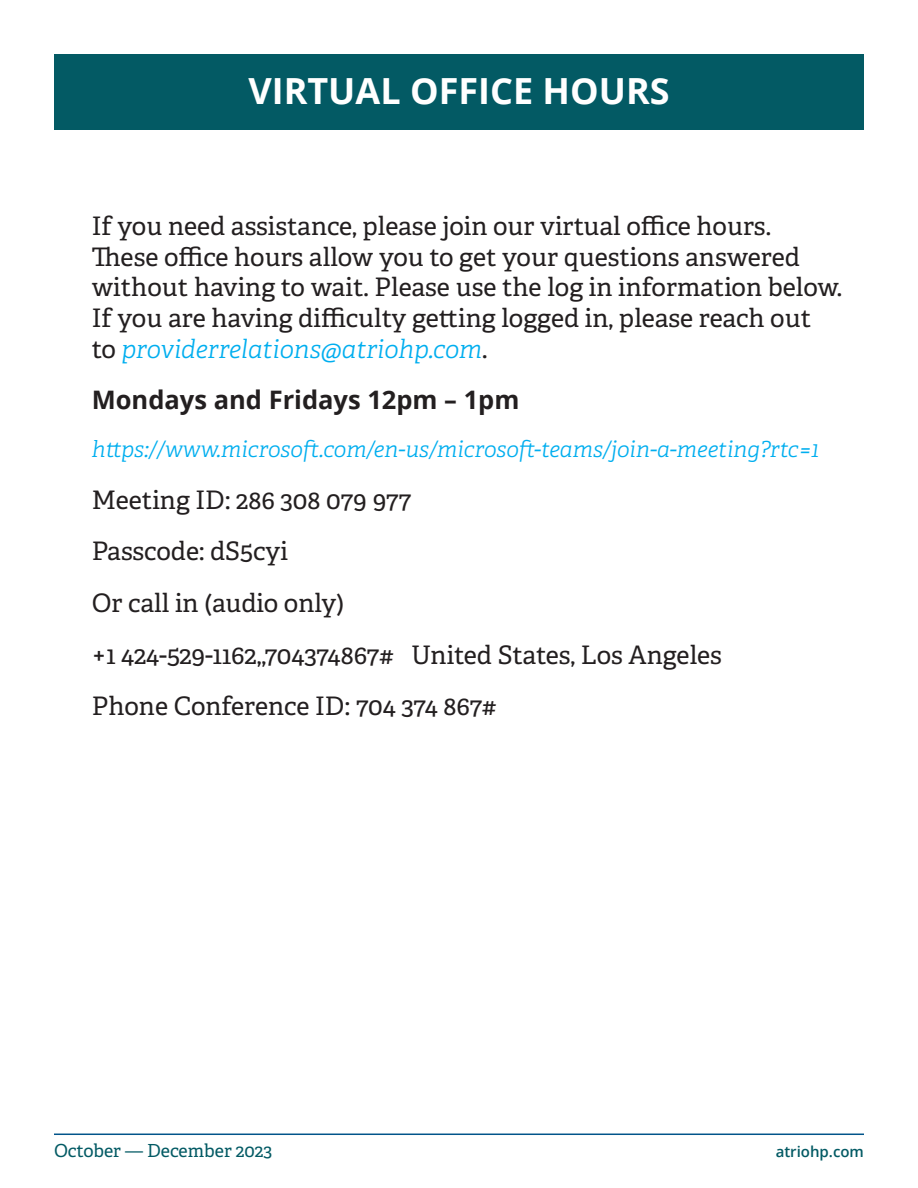
<style>
.page{position:relative;width:918px;height:1188px;background:#fff}
.page>*{position:absolute;margin:0;border:0;box-sizing:border-box;transform-origin:0 0}
.t1{font:700 36px "Open Sans";color:#fff}
.Body_text{font:25.5px/30.6px "Adelle";color:#231f20}
.Body_text-2{font:700 25.5px "Open Sans";color:#231f20}
.Body_text-3{font:italic 300 22.5px "Adelle";color:#00aeef}
.t2{font:18px "Adelle";color:#035a64}
.t3{font:600 15px "Open Sans";color:#035a64}
.s1{font-weight:300;font-style:italic;color:#00aeef}
</style>
<div class="page">
<div style="left:54px;top:54px;width:810px;height:76px;background:#035a64"></div>
<hr style="left:54px;top:1134px;width:810px;height:1px;background:#01548a">
<p class="t1" style="left:248px;top:66px;width:423px">VIRTUAL OFFICE HOURS</p>
<p class="Body_text" style="left:92px;top:211px;width:752px">If you need assistance, please join our virtual office hours.<br>These office hours allow you to get your questions answered without having to wait. Please use the log in information below.<br>If you are having difficulty getting logged in, please reach out<br>to <span class="s1">providerrelations@atriohp.com</span>.</p>
<p class="Body_text-2" style="left:92px;top:382px;width:429px">Mondays and Fridays 12pm – 1pm</p>
<p class="Body_text-3" style="left:92px;top:435px;width:729px">https://www.microsoft.com/en-us/microsoft-teams/join-a-meeting?rtc=1</p>
<p class="Body_text" style="left:92px;top:485px;width:321px">Meeting ID: 286 308 079 977</p>
<p class="Body_text" style="left:92px;top:537px;width:198px">Passcode: dS5cyi</p>
<p class="Body_text" style="left:92px;top:588px;width:254px">Or call in (audio only)</p>
<p class="Body_text" style="left:92px;top:640px;width:632px">+1 424-529-1162,,704374867# United States, Los Angeles</p>
<p class="Body_text" style="left:92px;top:691px;width:407px">Phone Conference ID: 704 374 867#</p>
<p class="t2" style="left:54px;top:1139px;width:220px">October — December 2023</p>
<p class="t3" style="left:776px;top:1141px;width:90px">atriohp.com</p>
</div>
